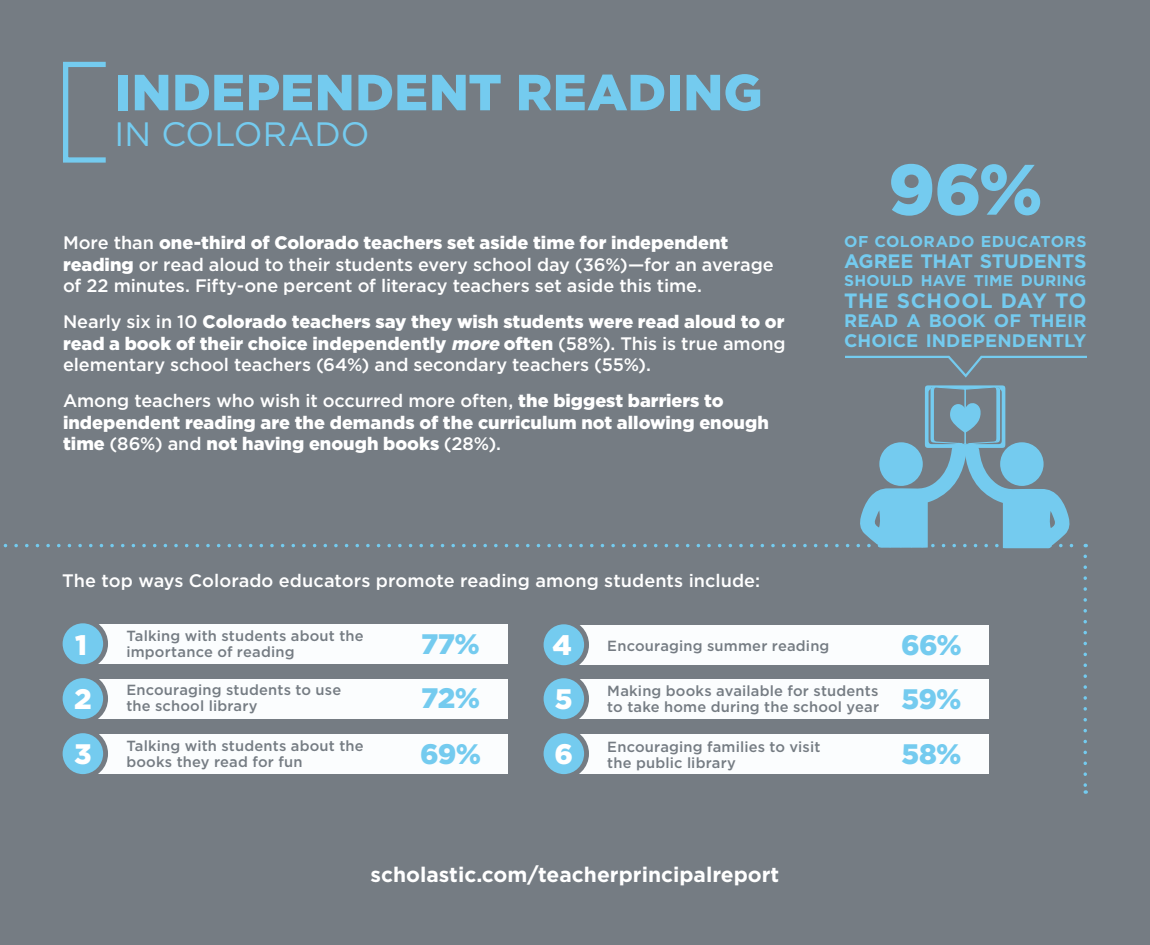
<style>
.page{position:relative;width:1150px;height:945px;background:#757c83}
.page>*{position:absolute;margin:0;border:0;box-sizing:border-box;transform-origin:0 0}
.t1{font:900 71.23px "Gotham";color:#74cbef}
.t2{font:900 50.75px "Gotham";letter-spacing:.01em;color:#74cbef}
.t3{font:33.77px "Gotham";color:#74cbef}
.t4{font:900 28.18px "Gotham";letter-spacing:-.025em;color:#74cbef}
.t5{font:900 28.18px/54.1px "Gotham";color:#fff}
.t6{font:700 21px "Gotham";color:#fff}
.t7{font:700 20.65px "Gotham";letter-spacing:.025em;color:#74cbef}
.t8{font:700 19.43px "Gotham";letter-spacing:-.015em;color:#74cbef}
.t9{font:700 18.2px/20.1px "Gotham";color:#74cbef}
.t10{font:900 18.03px/21.3px "Gotham";color:#fff;text-align:justify}
.t11{font:500 18.03px/21.3px "Gotham";letter-spacing:-.005em;color:#fff}
.t12{font:700 15.75px "Gotham";letter-spacing:.025em;color:#74cbef}
.t13{font:700 15.58px "Gotham";letter-spacing:.01em;color:#74cbef}
.t14{font:500 14.7px/16.3px "Gotham";letter-spacing:.015em;color:#757c83}
.s1{font-weight:900}
.s2{font-weight:500}
.s3{font-style:italic}
</style>
<div class="page">
<div style="left:93px;top:624px;width:415px;height:40px;background:#fbfdfe"></div>
<div style="left:93px;top:679px;width:415px;height:39px;background:#fbfdfe"></div>
<div style="left:93px;top:734px;width:415px;height:40px;background:#fbfdfe"></div>
<div style="left:60px;top:621px;width:46px;height:46px;background:#74cbef;border-radius:50%"></div>
<div style="left:58px;top:618px;width:50px;height:51px;border:5px solid #757c83;border-radius:50%"></div>
<div style="left:60px;top:676px;width:46px;height:45px;background:#74cbef;border-radius:50%"></div>
<div style="left:58px;top:673px;width:50px;height:51px;border:5px solid #757c83;border-radius:50%"></div>
<div style="left:60px;top:731px;width:46px;height:46px;background:#74cbef;border-radius:50%"></div>
<div style="left:58px;top:728px;width:50px;height:51px;border:5px solid #757c83;border-radius:50%"></div>
<div style="left:574px;top:625px;width:415px;height:40px;background:#fbfdfe"></div>
<div style="left:574px;top:734px;width:415px;height:40px;background:#fbfdfe"></div>
<div style="left:574px;top:679px;width:415px;height:40px;background:#fbfdfe"></div>
<div style="left:541px;top:622px;width:45px;height:46px;background:#74cbef;border-radius:50%"></div>
<div style="left:539px;top:619px;width:50px;height:51px;border:5px solid #757c83;border-radius:50%"></div>
<div style="left:541px;top:731px;width:45px;height:46px;background:#74cbef;border-radius:50%"></div>
<div style="left:539px;top:728px;width:50px;height:51px;border:5px solid #757c83;border-radius:50%"></div>
<div style="left:541px;top:676px;width:45px;height:46px;background:#74cbef;border-radius:50%"></div>
<div style="left:539px;top:673px;width:50px;height:51px;border:5px solid #757c83;border-radius:50%"></div>
<div style="left:63px;top:62px;width:45px;height:101px;border:5px solid #74cbef"></div>
<svg style="left:1083px;top:556px;width:4px;height:238px"></svg>
<svg style="left:3px;top:385px;width:1083px;height:164px"></svg>
<svg style="left:845px;top:355px;width:242px;height:23px"></svg>
<h2 class="t2" style="left:115px;top:63px;width:649px">INDEPENDENT READING</h2>
<h3 class="t3" style="left:115px;top:115px;width:256px">IN COLORADO</h3>
<p class="t11" style="left:63px;top:232px;width:712px">More than <span class="s1">one-third of Colorado teachers set aside time for independent reading</span> or read aloud to their students every school day (36%)—for an average of 22 minutes. Fifty-one percent of literacy teachers set aside this time.</p>
<p class="t10" style="left:63px;top:311px;width:724px"><span class="s2">Nearly six in 10</span> Colorado teachers say they wish students were read aloud to or read a book of their choice independently <span class="s3">more</span> often <span class="s2">(58%). This is true among elementary school teachers (64%) and secondary teachers (55%).</span></p>
<p class="t10" style="left:63px;top:390px;width:707px;text-align:left"><span class="s2">Among teachers who wish it occurred more often,</span> the biggest barriers to independent reading are the demands of the curriculum not allowing enough time <span class="s2">(86%) and</span> not having enough books <span class="s2">(28%).</span></p>
<p class="t11" style="left:62px;top:569px;width:699px">The top ways Colorado educators promote reading among students include:</p>
<h1 class="t1" style="left:888px;top:148px;width:156px">96%</h1>
<p class="t12" style="left:844px;top:232px;width:244px">OF COLORADO EDUCATORS</p>
<p class="t8" style="left:844px;top:249px;width:244px">AGREE THAT STUDENTS</p>
<p class="t13" style="left:844px;top:271px;width:244px">SHOULD HAVE TIME DURING</p>
<p class="t7" style="left:844px;top:288px;width:244px">THE SCHOOL DAY TO</p>
<p class="t9" style="left:844px;top:310px;width:244px">READ A BOOK OF THEIR<br>CHOICE INDEPENDENTLY</p>
<h3 class="t5" style="left:74px;top:618px;width:19px">1<br>2<br>3</h3>
<p class="t14" style="left:126px;top:627px;width:239px">Talking with students about the importance of reading</p>
<p class="t14" style="left:126px;top:681px;width:216px">Encouraging students to use the school library</p>
<p class="t14" style="left:126px;top:737px;width:239px">Talking with students about the books they read for fun</p>
<h3 class="t4" style="left:421px;top:627px;width:60px">77%</h3>
<h3 class="t4" style="left:421px;top:682px;width:61px">72%</h3>
<h3 class="t4" style="left:420px;top:737px;width:62px">69%</h3>
<h3 class="t5" style="left:552px;top:617px;width:21px">4</h3>
<p class="t14" style="left:607px;top:637px;width:224px">Encouraging summer reading</p>
<h3 class="t4" style="left:901px;top:628px;width:62px">66%</h3>
<h3 class="t5" style="left:555px;top:671px;width:19px">5</h3>
<p class="t14" style="left:607px;top:682px;width:273px">Making books available for students to take home during the school year</p>
<h3 class="t4" style="left:901px;top:682px;width:62px">59%</h3>
<h3 class="t5" style="left:555px;top:726px;width:20px">6</h3>
<p class="t14" style="left:607px;top:738px;width:215px">Encouraging families to visit the public library</p>
<h3 class="t4" style="left:901px;top:737px;width:61px">58%</h3>
<p class="t6" style="left:371px;top:862px;width:410px">scholastic.com/teacherprincipalreport</p>
</div>
